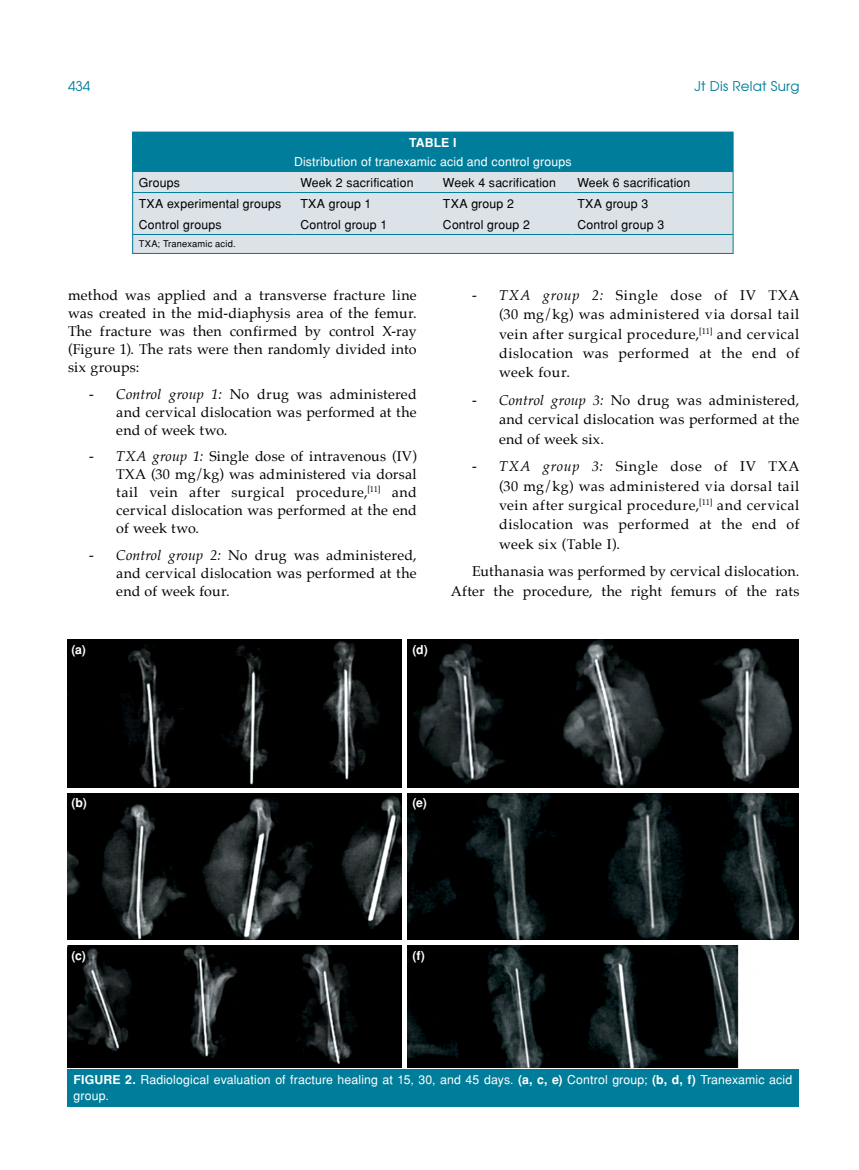
<style>
.page{position:relative;width:859px;height:1170px;background:#fff}
.page>*{position:absolute;margin:0;border:0;box-sizing:border-box;transform-origin:0 0}
.t1{font:14.25px/18px "Palatino";letter-spacing:.02em;color:#000;text-align:justify}
.t2{font:13.5px "Avant Garde Tr";letter-spacing:.015em;color:#007d9a}
.t3{font:12.3px "Helvetica Normal Tr";letter-spacing:.015em;color:#000}
.t4{font:12.3px/15.3px "Helvetica Normal Tr";letter-spacing:.01em;color:#fff}
.t5{font:700 12.3px "Helvetica Tr";color:#fff}
.t6{font:9.3px "Helvetica Normal Tr";letter-spacing:.02em;color:#000}
.s1{font-style:italic}
.s2{font-family:"Helvetica Tr";font-weight:700}
</style>
<div class="page">
<div style="left:133px;top:132px;width:600px;height:121px;background:#dbe2e8"></div>
<div style="left:133px;top:132px;width:600px;height:39px;background:#007d9a"></div>
<hr style="left:133px;top:234px;width:161px;height:1px;background:#007d9a">
<hr style="left:294px;top:234px;width:143px;height:1px;background:#007d9a">
<hr style="left:437px;top:234px;width:134px;height:1px;background:#007d9a">
<hr style="left:571px;top:234px;width:162px;height:1px;background:#007d9a">
<hr style="left:133px;top:192px;width:161px;height:1px;background:#007d9a">
<hr style="left:294px;top:192px;width:143px;height:1px;background:#007d9a">
<hr style="left:437px;top:192px;width:134px;height:1px;background:#007d9a">
<hr style="left:571px;top:192px;width:162px;height:1px;background:#007d9a">
<div style="left:132px;top:132px;width:601px;height:122px;border:1px solid #007d9a"></div>
<div style="left:67px;top:1068px;width:732px;height:38px;background:#007d9a"></div>
<img style="left:67px;top:639px;width:732px;height:428px">
<div style="left:402px;top:638px;width:5px;height:429px;background:#fff"></div>
<hr style="left:66px;top:788px;width:733px;height:4px;background:#fff">
<div style="left:66px;top:939px;width:733px;height:5px;background:#fff"></div>
<p class="t2" style="left:68px;top:77px;width:24px">434</p>
<p class="t2" style="left:694px;top:77px;width:106px">Jt Dis Relat Surg</p>
<p class="t5" style="left:409px;top:135px;width:49px">Table I</p>
<p class="t4" style="left:294px;top:153px;width:279px">Distribution of tranexamic acid and control groups</p>
<p class="t3" style="left:139px;top:175px;width:43px">Groups</p>
<p class="t3" style="left:300px;top:175px;width:115px">Week 2 sacrification</p>
<p class="t3" style="left:443px;top:175px;width:115px">Week 4 sacrification</p>
<p class="t3" style="left:577px;top:175px;width:115px">Week 6 sacrification</p>
<p class="t3" style="left:139px;top:196px;width:144px">TXA experimental groups</p>
<p class="t3" style="left:300px;top:196px;width:72px">TXA group 1</p>
<p class="t3" style="left:443px;top:196px;width:72px">TXA group 2</p>
<p class="t3" style="left:577px;top:196px;width:72px">TXA group 3</p>
<p class="t3" style="left:139px;top:217px;width:84px">Control groups</p>
<p class="t3" style="left:300px;top:217px;width:88px">Control group 1</p>
<p class="t3" style="left:443px;top:217px;width:88px">Control group 2</p>
<p class="t3" style="left:577px;top:217px;width:88px">Control group 3</p>
<p class="t6" style="left:139px;top:238px;width:98px">TXA; Tranexamic acid.</p>
<p class="t1" style="left:68px;top:286px;width:350px">method was applied and a transverse fracture line was created in the mid-diaphysis area of the femur.<br>The fracture was then confirmed by control X-ray (Figure 1). The rats were then randomly divided into six groups:</p>
<p class="t1" style="left:116px;top:384px;width:302px;text-indent:-27px">- <span class="s1">Control group 1:</span> No drug was administered and cervical dislocation was performed at the end of week two.</p>
<p class="t1" style="left:116px;top:447px;width:302px;text-indent:-27px">- <span class="s1">TXA group 1:</span> Single dose of intravenous (IV)<br>TXA (30 mg/kg) was administered via dorsal tail vein after surgical procedure,<sup>[11]</sup> and cervical dislocation was performed at the end of week two.</p>
<p class="t1" style="left:116px;top:545px;width:302px;text-indent:-27px">- <span class="s1">Control group 2:</span> No drug was administered, and cervical dislocation was performed at the end of week four.</p>
<p class="t5" style="left:71px;top:642px;width:16px">(a)</p>
<p class="t5" style="left:412px;top:642px;width:17px">(d)</p>
<p class="t1" style="left:499px;top:285px;width:302px;line-height:19.4px;text-indent:-27px">- <span class="s1">TXA group 2:</span> Single dose of IV TXA (30 mg/kg) was administered via dorsal tail vein after surgical procedure,<sup>[11]</sup> and cervical dislocation was performed at the end of week four.</p>
<p class="t1" style="left:499px;top:390px;width:302px;line-height:19.4px;text-indent:-27px">- <span class="s1">Control group 3:</span> No drug was administered, and cervical dislocation was performed at the end of week six.</p>
<p class="t1" style="left:499px;top:456px;width:302px;line-height:19.4px;text-indent:-27px">- <span class="s1">TXA group 3:</span> Single dose of IV TXA (30 mg/kg) was administered via dorsal tail vein after surgical procedure,<sup>[11]</sup> and cervical dislocation was performed at the end of week six (Table I).</p>
<p class="t1" style="left:451px;top:561px;width:350px;line-height:19.4px;text-align:right">Euthanasia was performed by cervical dislocation.<br>After the procedure, the right femurs of the rats</p>
<p class="t5" style="left:71px;top:794px;width:17px">(b)</p>
<p class="t5" style="left:412px;top:794px;width:16px">(e)</p>
<p class="t5" style="left:71px;top:948px;width:16px">(c)</p>
<p class="t5" style="left:412px;top:948px;width:14px">(f)</p>
<p class="t4" style="left:74px;top:1072px;width:720px"><span class="s2">FIGURE 2.</span> Radiological evaluation of fracture healing at 15, 30, and 45 days. <span class="s2">(a, c, e)</span> Control group; <span class="s2">(b, d, f)</span> Tranexamic acid group.</p>
</div>
